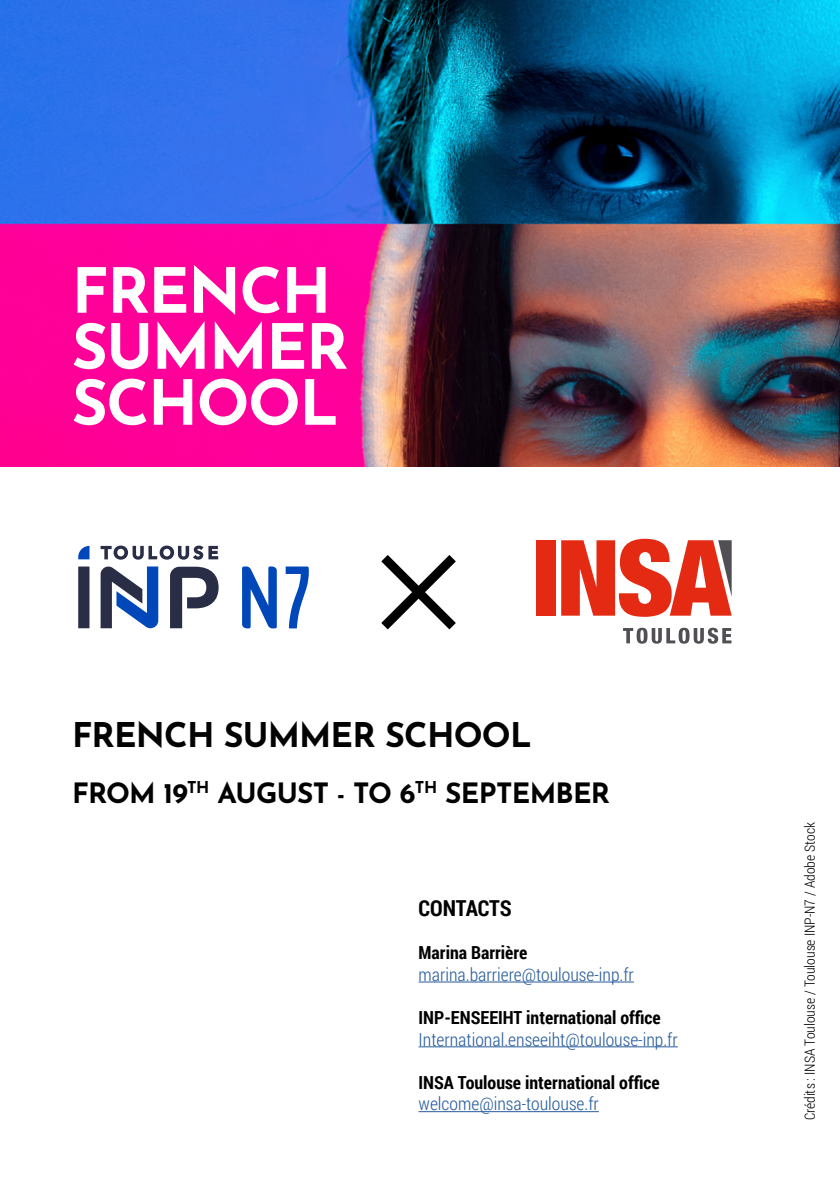
<style>
.page{position:relative;width:840px;height:1191px;background:#fff}
.page>*{position:absolute;margin:0;border:0;box-sizing:border-box;transform-origin:0 0}
.t1{font:700 62px/56px "Josefin Sans";letter-spacing:-.025em;color:#fff}
.t2{font:700 34px "Josefin Sans";letter-spacing:-.025em;color:#020203}
.t3{font:700 28px "Josefin Sans";letter-spacing:-.025em;color:#020203}
.t4{font:700 22px "Roboto Condensed";letter-spacing:-.005em;color:#000}
.t5{font:300 18px "Roboto Condensed";color:#275b9b}
.t6{font:700 18px "Roboto Condensed";color:#000}
.t7{font:300 14px "Roboto Condensed";color:#000}
</style>
<div class="page">
<img style="left:0;top:0;width:839px;height:467px">
<svg style="left:170px;top:566px;width:48px;height:62px"></svg>
<div style="left:78px;top:566px;width:11px;height:62px;background:#2a2d46"></div>
<svg style="left:78px;top:546px;width:11px;height:13px"></svg>
<svg style="left:100px;top:566px;width:58px;height:62px"></svg>
<svg style="left:100px;top:545px;width:118px;height:14px"></svg>
<svg style="left:285px;top:566px;width:24px;height:62px"></svg>
<svg style="left:242px;top:566px;width:35px;height:62px"></svg>
<svg style="left:623px;top:627px;width:108px;height:16px"></svg>
<div style="left:535px;top:540px;width:20px;height:75px;background:#e42a12"></div>
<svg style="left:561px;top:539px;width:170px;height:78px"></svg>
<svg style="left:381px;top:555px;width:74px;height:74px"></svg>
<hr style="left:418px;top:981px;width:215px;height:1px;background:#275b9b">
<hr style="left:418px;top:1046px;width:259px;height:1px;background:#275b9b">
<hr style="left:418px;top:1111px;width:180px;height:1px;background:#275b9b">
<h1 class="t1" style="left:72px;top:254px;width:278px">FRENCH<br>SUMMER<br>SCHOOL</h1>
<h2 class="t2" style="left:72px;top:704px;width:461px">FRENCH SUMMER SCHOOL</h2>
<h3 class="t3" style="left:72px;top:768px;width:539px">FROM 19<sup>TH</sup> AUGUST - TO 6<sup>TH</sup> SEPTEMBER</h3>
<p class="t4" style="left:418px;top:892px;width:94px">CONTACTS</p>
<p class="t6" style="left:418px;top:940px;width:110px">Marina Barrière</p>
<p class="t5" style="left:418px;top:961px;width:217px">marina.barriere@toulouse-inp.fr</p>
<p class="t6" style="left:418px;top:1004px;width:243px">INP-ENSEEIHT international office</p>
<p class="t5" style="left:418px;top:1026px;width:260px">International.enseeiht@toulouse-inp.fr</p>
<p class="t6" style="left:418px;top:1069px;width:242px">INSA Toulouse international office</p>
<p class="t5" style="left:418px;top:1091px;width:182px">welcome@insa-toulouse.fr</p>
<p class="t7" style="left:799px;top:1120px;width:300px;rotate:-90deg">Crédits : INSA Toulouse / Toulouse INP-N7 / Adobe Stock</p>
</div>
